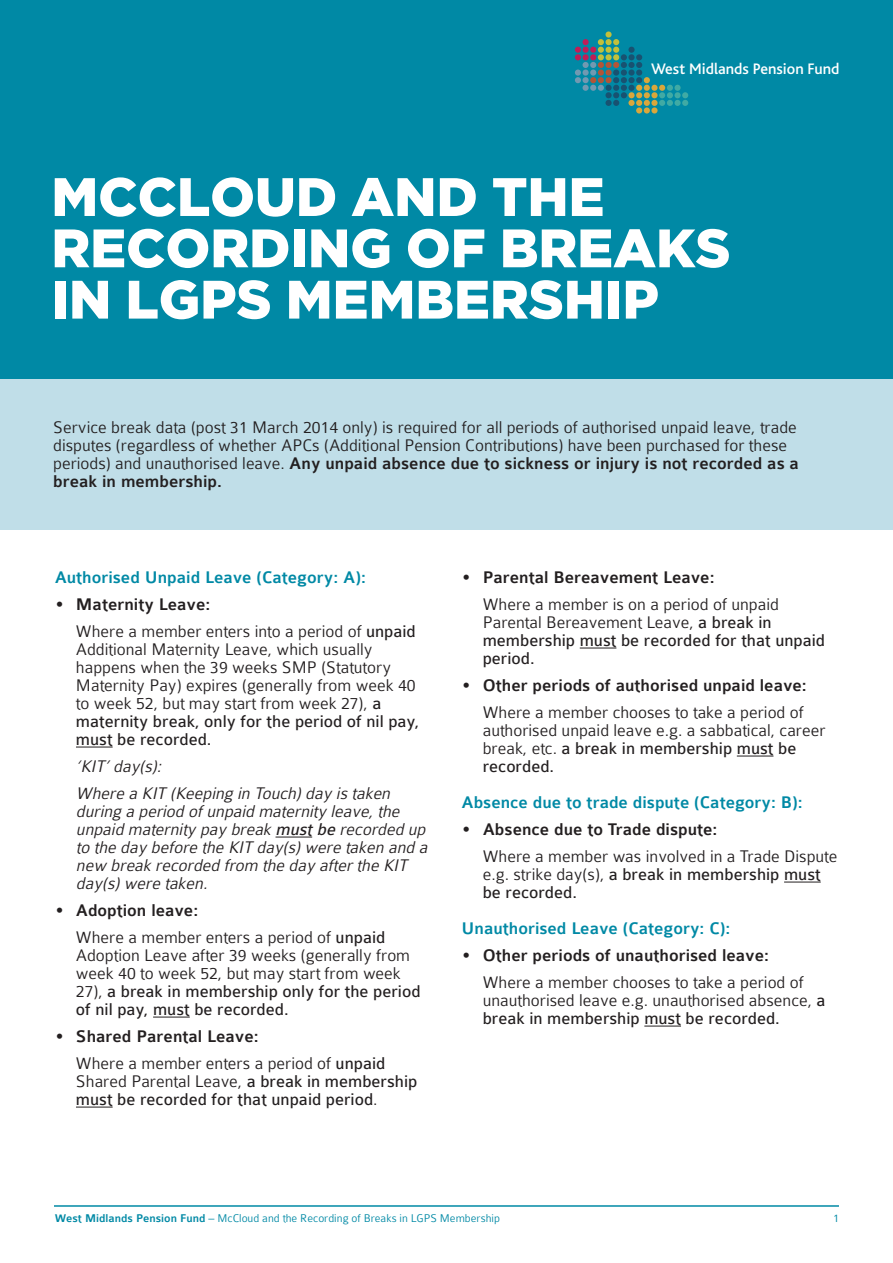
<style>
.page{position:relative;width:893px;height:1263px;background:#fff}
.page>*{position:absolute;margin:0;border:0;box-sizing:border-box;transform-origin:0 0}
.t1{font:900 54px/51.3px "Gotham";color:#fff}
.t2{font:300 18px/18px "Colaborate";color:#231f20}
.t3{font:italic 300 18px/18px "Colaborate";color:#231f20}
.t4{font:500 18px "Colaborate";color:#231f20}
.t5{font:18px/18px "Colaborate";color:#231f20}
.t6{font:500 18px "Colaborate";color:#0089a5}
.t7{font:500 15.9px "Bliss";color:#fff}
.t8{font:300 12px "Colaborate";color:#0089a5}
.s1{font-weight:500}
.s2{font-weight:400}
.s3{font-weight:300}
</style>
<div class="page">
<div style="left:0;top:379px;width:892px;height:151px;background:#c0dee8"></div>
<div style="left:0;top:0;width:892px;height:379px;background:#0089a5"></div>
<div style="left:674px;top:85px;width:7px;height:6px;background:#40aaa4;border-radius:50%"></div>
<div style="left:674px;top:100px;width:7px;height:6px;background:#40aaa4;border-radius:50%"></div>
<svg style="left:659px;top:85px;width:14px;height:21px"></svg>
<div style="left:674px;top:92px;width:7px;height:6px;background:#40aaa4;border-radius:50%"></div>
<svg style="left:682px;top:92px;width:6px;height:14px"></svg>
<div style="left:651px;top:85px;width:7px;height:6px;background:#daa73b;border-radius:50%"></div>
<div style="left:636px;top:107px;width:6px;height:7px;background:#daa73b;border-radius:50%"></div>
<div style="left:644px;top:107px;width:6px;height:7px;background:#daa73b;border-radius:50%"></div>
<svg style="left:651px;top:107px;width:7px;height:7px"></svg>
<div style="left:628px;top:100px;width:7px;height:6px;background:#daa73b;border-radius:50%"></div>
<div style="left:651px;top:100px;width:7px;height:6px;background:#daa73b;border-radius:50%"></div>
<div style="left:628px;top:92px;width:7px;height:6px;background:#daa73b;border-radius:50%"></div>
<div style="left:651px;top:92px;width:7px;height:6px;background:#daa73b;border-radius:50%"></div>
<div style="left:605px;top:85px;width:7px;height:6px;background:#185271;border-radius:50%"></div>
<div style="left:628px;top:85px;width:7px;height:6px;background:#185271;border-radius:50%"></div>
<div style="left:628px;top:77px;width:7px;height:6px;background:#185271;border-radius:50%"></div>
<div style="left:628px;top:70px;width:7px;height:6px;background:#185271;border-radius:50%"></div>
<div style="left:605px;top:100px;width:7px;height:6px;background:#185271;border-radius:50%"></div>
<div style="left:605px;top:92px;width:7px;height:6px;background:#185271;border-radius:50%"></div>
<div style="left:628px;top:62px;width:7px;height:6px;background:#185271;border-radius:50%"></div>
<div style="left:628px;top:54px;width:7px;height:6px;background:#185271;border-radius:50%"></div>
<svg style="left:636px;top:54px;width:14px;height:52px"></svg>
<div style="left:628px;top:47px;width:7px;height:6px;background:#185271;border-radius:50%"></div>
<div style="left:605px;top:77px;width:7px;height:6px;background:#b35537;border-radius:50%"></div>
<div style="left:605px;top:70px;width:7px;height:6px;background:#b35537;border-radius:50%"></div>
<div style="left:605px;top:62px;width:7px;height:6px;background:#b35537;border-radius:50%"></div>
<div style="left:582px;top:85px;width:7px;height:6px;background:#7199b1;border-radius:50%"></div>
<div style="left:582px;top:77px;width:7px;height:6px;background:#7199b1;border-radius:50%"></div>
<svg style="left:575px;top:70px;width:6px;height:13px"></svg>
<div style="left:582px;top:70px;width:7px;height:6px;background:#7199b1;border-radius:50%"></div>
<div style="left:582px;top:62px;width:7px;height:6px;background:#7199b1;border-radius:50%"></div>
<div style="left:582px;top:54px;width:7px;height:6px;background:#bf1d57;border-radius:50%"></div>
<svg style="left:575px;top:47px;width:6px;height:13px"></svg>
<div style="left:582px;top:47px;width:7px;height:6px;background:#bf1d57;border-radius:50%"></div>
<div style="left:582px;top:39px;width:7px;height:6px;background:#bf1d57;border-radius:50%"></div>
<div style="left:605px;top:54px;width:7px;height:6px;background:#c2c03b;border-radius:50%"></div>
<div style="left:605px;top:47px;width:7px;height:6px;background:#c2c03b;border-radius:50%"></div>
<svg style="left:590px;top:39px;width:14px;height:52px"></svg>
<div style="left:605px;top:39px;width:7px;height:6px;background:#c2c03b;border-radius:50%"></div>
<svg style="left:605px;top:31px;width:7px;height:7px"></svg>
<svg style="left:613px;top:39px;width:14px;height:67px"></svg>
<hr style="left:54px;top:1205px;width:785px;height:2px;background:#0089a5">
<hr style="left:76px;top:746px;width:37px;height:1px;background:#231f20">
<hr style="left:276px;top:836px;width:36px;height:1px;background:#231f20">
<hr style="left:153px;top:1016px;width:37px;height:1px;background:#231f20">
<hr style="left:76px;top:1106px;width:37px;height:1px;background:#231f20">
<hr style="left:580px;top:647px;width:36px;height:1px;background:#231f20">
<hr style="left:737px;top:755px;width:36px;height:1px;background:#231f20">
<hr style="left:784px;top:881px;width:37px;height:1px;background:#231f20">
<hr style="left:644px;top:1025px;width:37px;height:1px;background:#231f20">
<p class="t7" style="left:651px;top:62px;width:190px">West Midlands Pension Fund</p>
<p class="t1" style="left:51px;top:175px;width:681px">MCCLOUD AND THE<br>RECORDING OF BREAKS<br>IN LGPS MEMBERSHIP</p>
<p class="t2" style="left:53px;top:420px;width:747px">Service break data (post 31 March 2014 only) is required for all periods of authorised unpaid leave, trade disputes (regardless of whether APCs (Additional Pension Contributions) have been purchased for these periods) and unauthorised leave. <span class="s1">Any unpaid absence due to sickness or injury is not recorded as a break in membership.</span></p>
<p class="t6" style="left:55px;top:571px;width:313px">Authorised Unpaid Leave (Category: A):</p>
<p class="t4" style="left:55px;top:598px;width:157px">• Maternity Leave:</p>
<p class="t2" style="left:76px;top:624px;width:345px">Where a member enters into a period of <span class="s2">unpaid </span>Additional Maternity Leave, which usually happens when the 39 weeks SMP (Statutory Maternity Pay) expires (generally from week 40 to week 52, but may start from week 27), <span class="s2">a maternity break, only for the period of nil pay, must be recorded.</span></p>
<p class="t3" style="left:76px;top:759px;width:90px">‘KIT’ day(s):</p>
<p class="t3" style="left:76px;top:786px;width:356px">Where a KIT (Keeping in Touch) day is taken during a period of unpaid maternity leave, the unpaid maternity pay break <span class="s2">must be</span> recorded up to the day before the KIT day(s) were taken and a new break recorded from the day after the KIT day(s) were taken.</p>
<p class="t4" style="left:55px;top:904px;width:145px">• Adoption leave:</p>
<p class="t2" style="left:76px;top:930px;width:346px">Where a member enters a period of <span class="s2">unpaid </span>Adoption Leave after 39 weeks (generally from week 40 to week 52, but may start from week 27), <span class="s2">a break in membership only for the period of nil pay, must be recorded.</span></p>
<p class="t4" style="left:55px;top:1030px;width:205px">• Shared Parental Leave:</p>
<p class="t5" style="left:76px;top:1054px;width:343px"><span class="s3">Where a member enters a period of</span> unpaid<br><span class="s3">Shared Parental Leave,</span> a break in membership must be recorded for that unpaid period<span class="s3">.</span></p>
<p class="t4" style="left:461px;top:571px;width:255px">• Parental Bereavement Leave:</p>
<p class="t2" style="left:483px;top:597px;width:344px">Where a member is on a period of unpaid<br>Parental Bereavement Leave, <span class="s2">a break in membership must be recorded for that unpaid period.</span></p>
<p class="t4" style="left:461px;top:679px;width:347px">• Other periods of authorised unpaid leave:</p>
<p class="t2" style="left:483px;top:705px;width:344px">Where a member chooses to take a period of authorised unpaid leave e.g. a sabbatical, career break, etc. <span class="s2">a break in membership must be recorded.</span></p>
<p class="t6" style="left:461px;top:796px;width:343px">Absence due to trade dispute (Category: B):</p>
<p class="t4" style="left:461px;top:823px;width:257px">• Absence due to Trade dispute:</p>
<p class="t2" style="left:483px;top:849px;width:356px">Where a member was involved in a Trade Dispute e.g. strike day(s), <span class="s2">a break in membership must be recorded.</span></p>
<p class="t6" style="left:461px;top:922px;width:270px">Unauthorised Leave (Category: C):</p>
<p class="t4" style="left:461px;top:949px;width:309px">• Other periods of unauthorised leave:</p>
<p class="t2" style="left:483px;top:975px;width:344px">Where a member chooses to take a period of unauthorised leave e.g. unauthorised absence, <span class="s2">a break in membership must be recorded.</span></p>
<p class="t8" style="left:55px;top:1214px;width:447px"><span class="s1">West Midlands Pension Fund</span> – McCloud and the Recording of Breaks in LGPS Membership</p>
<p class="t8" style="left:833px;top:1214px;width:7px">1</p>
</div>
